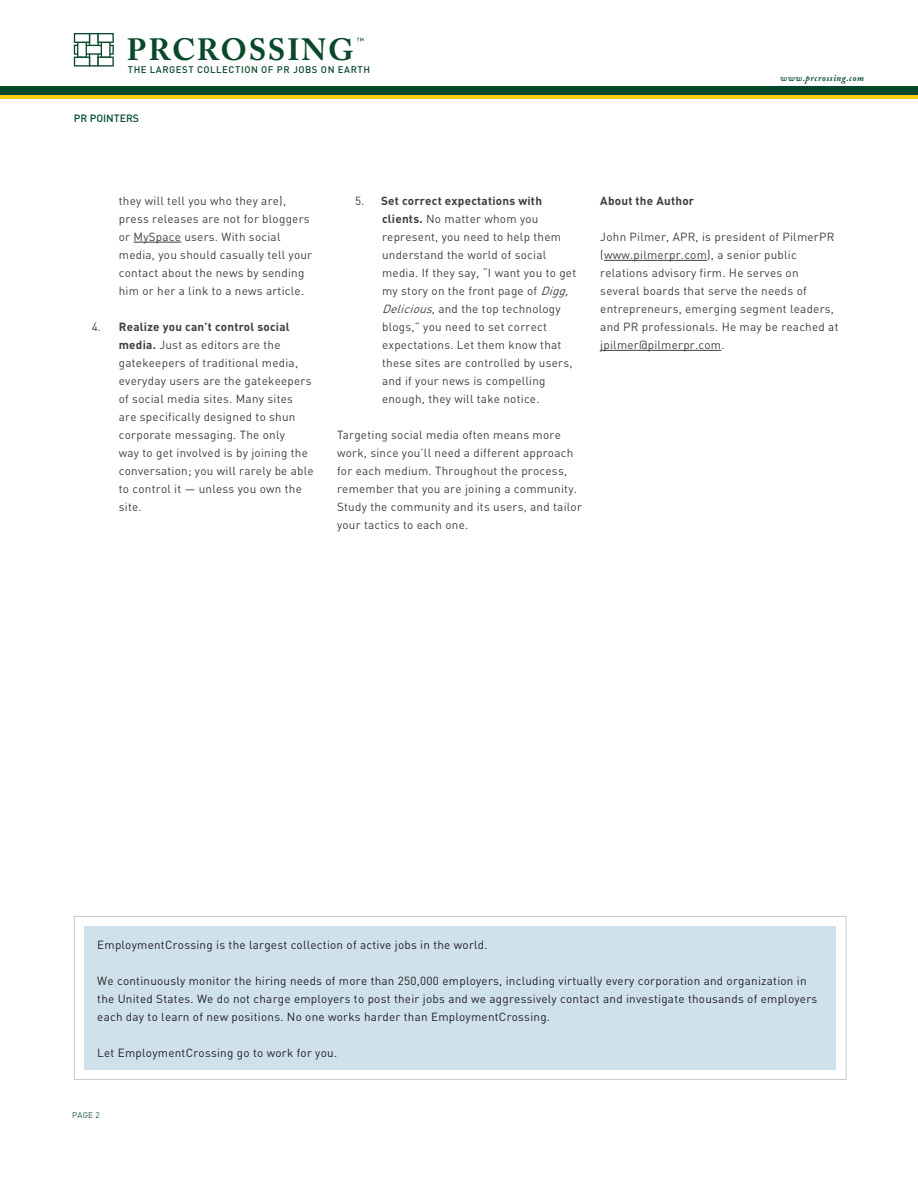
<style>
.page{position:relative;width:918px;height:1188px;background:#fff}
.page>*{position:absolute;margin:0;border:0;box-sizing:border-box;transform-origin:0 0}
.t1{font:700 30.6px "Adobe Caslon Pro";letter-spacing:.055em;color:#094828}
.Number_text{font:11.7px/18px "DIN";letter-spacing:.02em;color:#3e3e3f}
.Body_Text{font:11.7px/18px "DIN";letter-spacing:.02em;color:#3e3e3f}
.t2{font:11.7px/18px "DIN";letter-spacing:.02em;color:#231f20}
.Body_Text-2{font:700 11.7px "DIN";letter-spacing:.02em;color:#3e3e3f}
.t3{font:500 10.5px "DIN";color:#024829}
.t4{font:500 9.6px "DIN";letter-spacing:.055em;color:#0a4829}
.t5{font:italic 700 9px "Adobe Caslon";letter-spacing:.06em;color:#024829}
.t6{font:8.25px "DIN";color:#1b5a3e}
.s1{font-weight:700}
.s2{font-style:italic}
</style>
<div class="page">
<div style="left:0;top:94px;width:918px;height:5px;background:#fccd10"></div>
<div style="left:0;top:87px;width:918px;height:8px;background:#024829"></div>
<svg style="left:357px;top:38px;width:6px;height:3px"></svg>
<svg style="left:74px;top:33px;width:40px;height:34px"></svg>
<div style="left:74px;top:916px;width:773px;height:164px;border:1px solid #cacdcf"></div>
<div style="left:85px;top:926px;width:751px;height:144px;background:#cfe2ec"></div>
<hr style="left:134px;top:242px;width:47px;height:1px;background:#3e3e3f">
<hr style="left:604px;top:260px;width:103px;height:1px;background:#3e3e3f">
<hr style="left:600px;top:350px;width:121px;height:1px;background:#3e3e3f">
<h1 class="t1" style="left:127px;top:31px;width:228px">PRCROSSING</h1>
<p class="t4" style="left:128px;top:64px;width:244px">THE LARGEST COLLECTION OF PR JOBS ON EARTH</p>
<p class="t3" style="left:74px;top:112px;width:67px">PR POINTERS</p>
<p class="t5" style="left:780px;top:73px;width:85px">www.prcrossing.com</p>
<p class="Number_text" style="left:92px;top:317px;width:11px">4.</p>
<p class="Number_text" style="left:119px;top:191px;width:195px">they will tell you who they are), press releases are not for bloggers or MySpace users. With social media, you should casually tell your contact about the news by sending him or her a link to a news article.</p>
<p class="Number_text" style="left:119px;top:317px;width:196px"><span class="s1">Realize you can’t control social media.</span> Just as editors are the gatekeepers of traditional media, everyday users are the gatekeepers of social media sites. Many sites<br>are specifically designed to shun corporate messaging. The only<br>way to get involved is by joining the conversation; you will rarely be able to control it — unless you own the site.</p>
<p class="Number_text" style="left:381px;top:191px;width:197px"><span class="s1">Set correct expectations with clients.</span> No matter whom you represent, you need to help them understand the world of social media. If they say, “I want you to get my story on the front page of <span class="s2">Digg,<br>Delicious</span>, and the top technology blogs,” you need to set correct expectations. Let them know that these sites are controlled by users, and if your news is compelling enough, they will take notice.</p>
<p class="Body_Text" style="left:337px;top:425px;width:246px">Targeting social media often means more work, since you’ll need a different approach for each medium. Throughout the process, remember that you are joining a community.<br>Study the community and its users, and tailor your tactics to each one.</p>
<p class="Number_text" style="left:355px;top:191px;width:11px">5.</p>
<p class="Body_Text-2" style="left:600px;top:193px;width:95px">About the Author</p>
<p class="Body_Text" style="left:600px;top:227px;width:240px">John Pilmer, APR, is president of PilmerPR (www.pilmerpr.com), a senior public relations advisory firm. He serves on several boards that serve the needs of entrepreneurs, emerging segment leaders, and PR professionals. He may be reached at jpilmer@pilmerpr.com.</p>
<p class="t2" style="left:97px;top:935px;width:392px">EmploymentCrossing is the largest collection of active jobs in the world.</p>
<p class="t2" style="left:97px;top:971px;width:722px">We continuously monitor the hiring needs of more than 250,000 employers, including virtually every corporation and organization in the United States. We do not charge employers to post their jobs and we aggressively contact and investigate thousands of employers each day to learn of new positions. No one works harder than EmploymentCrossing.</p>
<p class="t2" style="left:97px;top:1043px;width:241px">Let EmploymentCrossing go to work for you.</p>
<p class="t6" style="left:72px;top:1110px;width:22px">PAGE</p>
</div>
